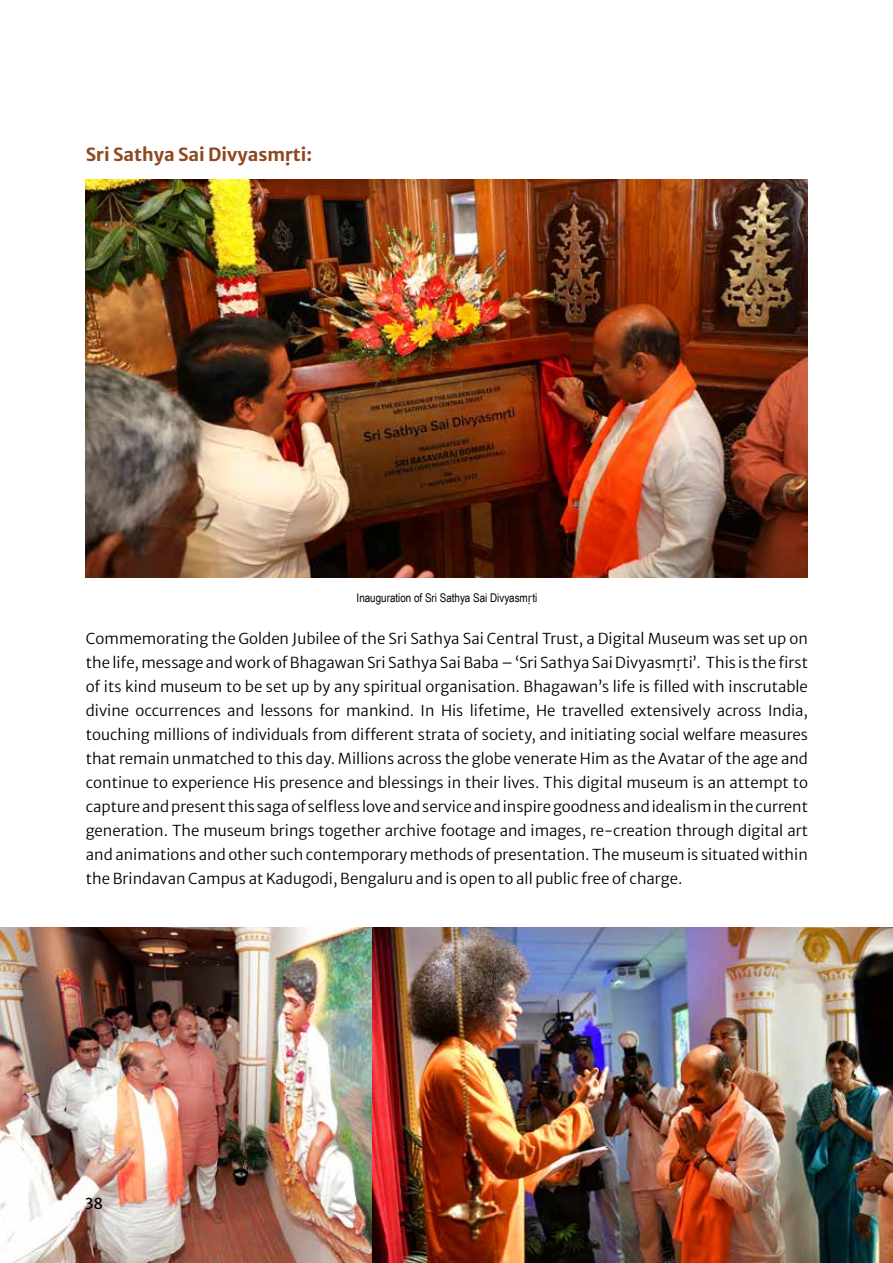
<style>
.page{position:relative;width:893px;height:1263px;background:#fff}
.page>*{position:absolute;margin:0;border:0;box-sizing:border-box;transform-origin:0 0}
.t1{font:700 18px "Merriweather Sans";color:#8c4920}
.t2{font:15px/24px "Merriweather Sans";color:#000;text-align:justify}
.t3{font:12px "Arial Narrow";color:#000}
.s1{font-family:"Merriweather Sans";font-size:11.25px}
</style>
<div class="page">
<img style="left:86px;top:179px;width:722px;height:399px">
<img style="left:0;top:927px;width:372px;height:336px">
<img style="left:372px;top:927px;width:521px;height:336px">
<p class="t1" style="left:86px;top:139px;width:228px">Sri Sathya Sai Divyasmṛti:</p>
<p class="t3" style="left:357px;top:589px;width:182px">Inauguration of Sri Sathya Sai Divyasm<span class="s1">ṛ</span>ti</p>
<p class="t2" style="left:86px;top:625px;width:724px">Commemorating the Golden Jubilee of the Sri Sathya Sai Central Trust, a Digital Museum was set up on the life, message and work of Bhagawan Sri Sathya Sai Baba – ‘Sri Sathya Sai Divyasmṛti’. This is the first of its kind museum to be set up by any spiritual organisation. Bhagawan’s life is filled with inscrutable divine occurrences and lessons for mankind. In His lifetime, He travelled extensively across India, touching millions of individuals from different strata of society, and initiating social welfare measures that remain unmatched to this day. Millions across the globe venerate Him as the Avatar of the age and continue to experience His presence and blessings in their lives. This digital museum is an attempt to capture and present this saga of selfless love and service and inspire goodness and idealism in the current generation. The museum brings together archive footage and images, re-creation through digital art and animations and other such contemporary methods of presentation. The museum is situated within the Brindavan Campus at Kadugodi, Bengaluru and is open to all public free of charge.</p>
<p class="t2" style="left:85px;top:1189px;width:20px">38</p>
</div>
